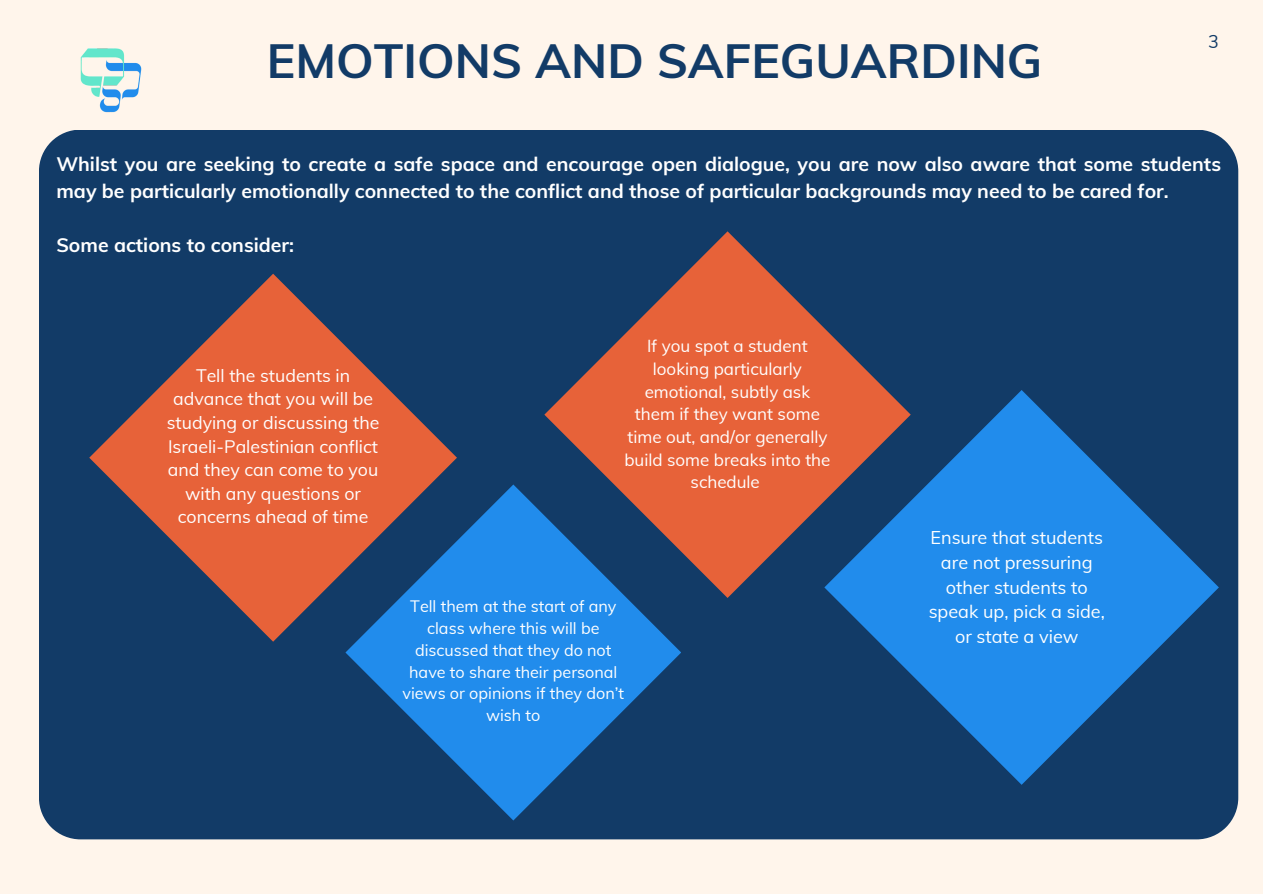
<style>
.page{position:relative;width:1263px;height:894px;background:#fff}
.page>*{position:absolute;margin:0;border:0;box-sizing:border-box;transform-origin:0 0}
.t1{font:700 48px "Muli";color:#123b67}
.t2{font:700 19.5px/27.2px "Muli";color:#fff}
.t3{font:18px/24.6px "Muli";color:#fff;text-align:center}
.t4{font:18px "Muli";color:#123b67}
.t5{font:17.7px/23.5px "Muli";color:#fff;text-align:center}
.t6{font:16.95px/22.6px "Muli";color:#fff;text-align:center}
.t7{font:16.2px/21.8px "Muli";color:#fff;text-align:center}
</style>
<div class="page">
<div style="left:0;top:0;width:1263px;height:893px;background:#fff5eb"></div>
<div style="left:39px;top:130px;width:1199px;height:709px;background:#123b67"></div>
<img style="left:54px;top:48px;width:114px;height:89px">
<svg style="left:544px;top:231px;width:367px;height:366px;background:#8f514b"></svg>
<svg style="left:345px;top:484px;width:336px;height:336px;background:#1f67ad"></svg>
<svg style="left:89px;top:273px;width:368px;height:368px;background:#7d5154"></svg>
<svg style="left:824px;top:390px;width:395px;height:394px;background:#2164a7"></svg>
<p class="t1" style="left:267px;top:30px;width:777px">EMOTIONS AND SAFEGUARDING</p>
<p class="t4" style="left:1208px;top:30px;width:12px">3</p>
<p class="t2" style="left:56px;top:150px;width:1166px">Whilst you are seeking to create a safe space and encourage open dialogue, you are now also aware that some students may be particularly emotionally connected to the conflict and those of particular backgrounds may need to be cared for.</p>
<p class="t2" style="left:56px;top:231px;width:239px">Some actions to consider:</p>
<p class="t5" style="left:167px;top:363px;width:214px">Tell the students in advance that you will be studying or discussing the<br>Israeli-Palestinian conflict and they can come to you with any questions or concerns ahead of time</p>
<p class="t6" style="left:624px;top:334px;width:208px">If you spot a student looking particularly emotional, subtly ask them if they want some time out, and/or generally build some breaks into the schedule</p>
<p class="t7" style="left:402px;top:595px;width:223px">Tell them at the start of any class where this will be discussed that they do not have to share their personal views or opinions if they don’t wish to</p>
<p class="t3" style="left:929px;top:525px;width:178px">Ensure that students are not pressuring other students to speak up, pick a side, or state a view</p>
</div>
